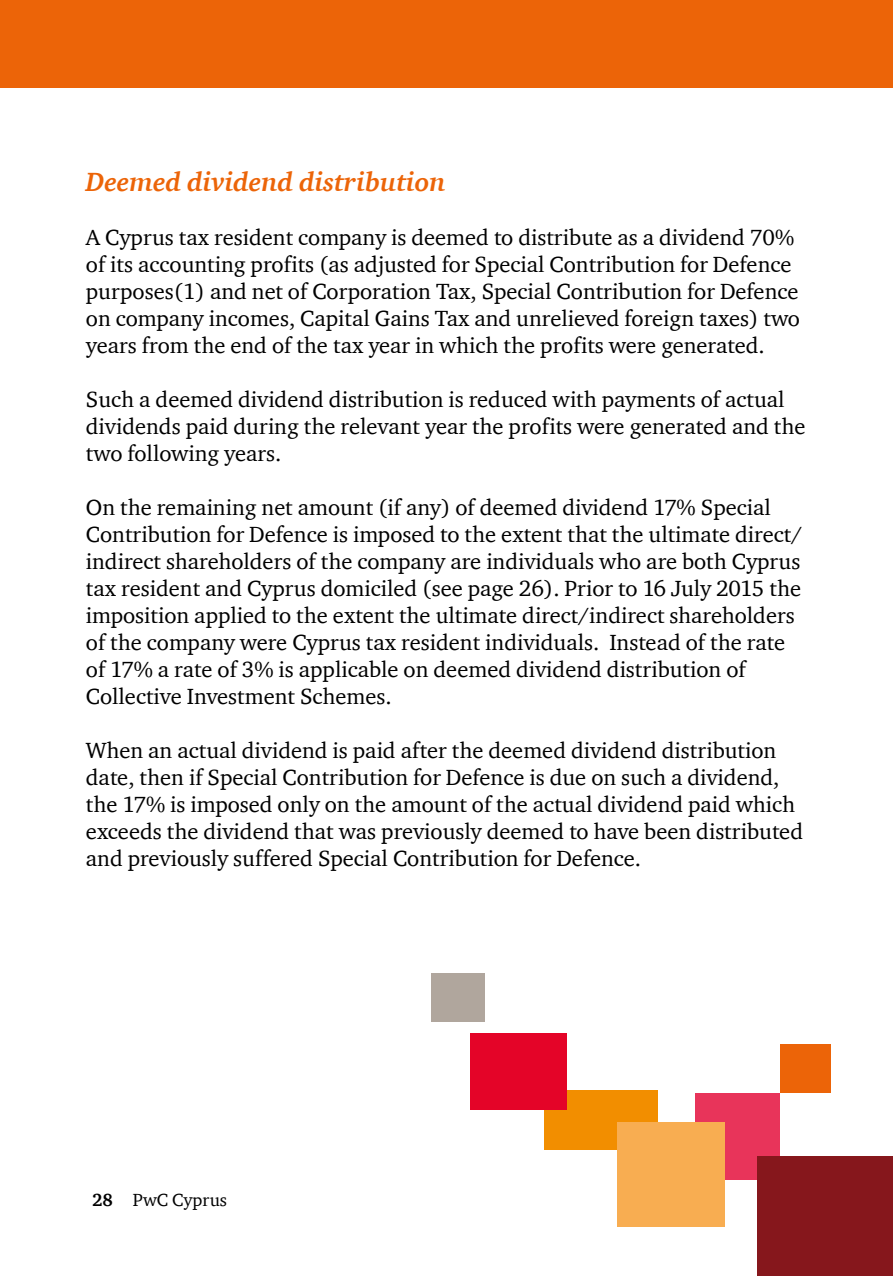
<style>
.page{position:relative;width:893px;height:1276px;background:#fff}
.page>*{position:absolute;margin:0;border:0;box-sizing:border-box;transform-origin:0 0}
.t1{font:italic 700 27px "ITC Charter Com";color:#ec6408}
.t2{font:22.5px/27px "ITC Charter Com";color:#000}
.t3{font:18px "ITC Charter Com";color:#000}
.s1{font-weight:700}
</style>
<div class="page">
<div style="left:0;top:0;width:893px;height:88px;background:#ec6408"></div>
<div style="left:695px;top:1093px;width:85px;height:87px;background:#e8345a"></div>
<div style="left:757px;top:1156px;width:136px;height:120px;background:#86171c"></div>
<div style="left:780px;top:1044px;width:51px;height:49px;background:#ec6408"></div>
<div style="left:544px;top:1090px;width:114px;height:59px;background:#f28e00"></div>
<div style="left:470px;top:1033px;width:97px;height:76px;background:#e40428"></div>
<div style="left:432px;top:973px;width:53px;height:49px;background:#b0a69d"></div>
<div style="left:617px;top:1122px;width:107px;height:105px;background:#f8ad51"></div>
<p class="t1" style="left:86px;top:165px;width:361px">Deemed dividend distribution</p>
<p class="t2" style="left:86px;top:223px;width:716px">A Cyprus tax resident company is deemed to distribute as a dividend 70% of its accounting profits (as adjusted for Special Contribution for Defence purposes(1) and net of Corporation Tax, Special Contribution for Defence on company incomes, Capital Gains Tax and unrelieved foreign taxes) two years from the end of the tax year in which the profits were generated.</p>
<p class="t2" style="left:86px;top:385px;width:721px">Such a deemed dividend distribution is reduced with payments of actual dividends paid during the relevant year the profits were generated and the two following years.</p>
<p class="t2" style="left:86px;top:493px;width:718px">On the remaining net amount (if any) of deemed dividend 17% Special Contribution for Defence is imposed to the extent that the ultimate direct/ indirect shareholders of the company are individuals who are both Cyprus tax resident and Cyprus domiciled (see page 26). Prior to 16 July 2015 the imposition applied to the extent the ultimate direct/indirect shareholders of the company were Cyprus tax resident individuals. Instead of the rate of 17% a rate of 3% is applicable on deemed dividend distribution of Collective Investment Schemes.</p>
<p class="t2" style="left:86px;top:736px;width:719px">When an actual dividend is paid after the deemed dividend distribution date, then if Special Contribution for Defence is due on such a dividend, the 17% is imposed only on the amount of the actual dividend paid which exceeds the dividend that was previously deemed to have been distributed and previously suffered Special Contribution for Defence.</p>
<p class="t3" style="left:92px;top:1189px;width:137px"><span class="s1">28</span> PwC Cyprus</p>
</div>
